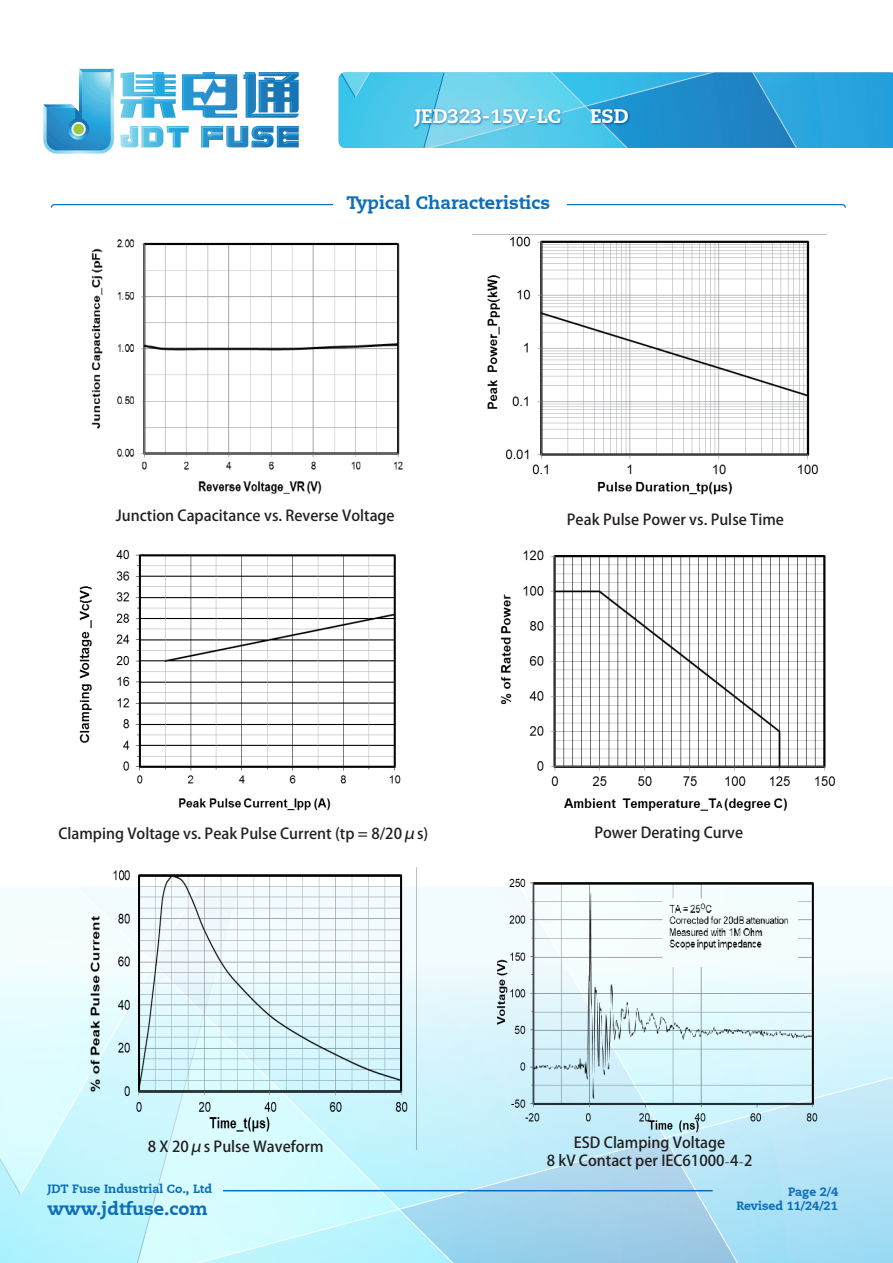
<style>
.page{position:relative;width:893px;height:1263px;background:#fff}
.page>*{position:absolute;margin:0;border:0;box-sizing:border-box;transform-origin:0 0}
.t1{font:800 19.5px "Caecilia LT";color:#fff}
.t2{font:800 18px "Caecilia LT";color:#0f6eb8}
.t3{font:15px/18px "Arial Bold G Bpc EUC H";color:#231f20;text-align:center}
.t4{font:800 12px "Caecilia LT";color:#0f6eb8}
.t5{font:800 12px "Caecilia LT";color:#0d6eb8}
.s1{font-family:"Adobe Song Std";font-weight:300}
</style>
<div class="page">
<svg style="left:0;top:887px;width:19px;height:259px"></svg>
<svg style="left:715px;top:887px;width:176px;height:376px;background:#c2eaf8"></svg>
<svg style="left:19px;top:887px;width:56px;height:309px"></svg>
<svg style="left:75px;top:887px;width:640px;height:376px;background:#bfeaf6"></svg>
<svg style="left:131px;top:1149px;width:108px;height:114px;background:#d2fafe"></svg>
<svg style="left:0;top:1146px;width:22px;height:50px"></svg>
<svg style="left:339px;top:72px;width:554px;height:76px;background:#3aaddd"></svg>
<img style="left:411px;top:104px;width:221px;height:28px">
<svg style="left:51px;top:204px;width:795px;height:4px"></svg>
<div style="left:334px;top:197px;width:233px;height:17px;background:#fff"></div>
<img style="left:91px;top:239px;width:312px;height:255px">
<img style="left:473px;top:234px;width:353px;height:261px">
<img style="left:79px;top:550px;width:322px;height:261px">
<img style="left:500px;top:550px;width:335px;height:261px">
<img style="left:83px;top:870px;width:333px;height:279px">
<img style="left:491px;top:878px;width:335px;height:255px">
<hr style="left:223px;top:1190px;width:490px;height:1px;background:#0f6eb8">
<svg style="left:120px;top:126px;width:179px;height:21px"></svg>
<svg style="left:120px;top:72px;width:179px;height:46px"></svg>
<svg style="left:43px;top:69px;width:71px;height:85px"></svg>
<svg style="left:71px;top:122px;width:15px;height:14px"></svg>
<div style="left:73px;top:124px;width:11px;height:10px;background:#9aca3b;border-radius:50%"></div>
<h1 class="t1" style="left:415px;top:104px;width:148px">JED323-15V-LC</h1>
<h1 class="t1" style="left:590px;top:104px;width:40px">ESD</h1>
<p class="t2" style="left:347px;top:191px;width:205px">Typical Characteristics</p>
<p class="t3" style="left:116px;top:506px;width:280px">Junction Capacitance vs. Reverse Voltage</p>
<p class="t3" style="left:567px;top:511px;width:219px">Peak Pulse Power vs. Pulse Time</p>
<p class="t3" style="left:58px;top:825px;width:371px">Clamping Voltage vs. Peak Pulse Current (tp = 8/20μs)</p>
<p class="t3" style="left:594px;top:824px;width:150px">Power Derating Curve</p>
<p class="t3" style="left:148px;top:1138px;width:177px">8 X 20μs Pulse Waveform</p>
<p class="t3" style="left:547px;top:1134px;width:207px">ESD Clamping Voltage<br>8 kV Contact per IEC61000<span class="s1">-</span>4<span class="s1">-</span>2</p>
<p class="t2" style="left:48px;top:1198px;width:162px">www.jdtfuse.com</p>
<p class="t4" style="left:47px;top:1182px;width:166px">JDT Fuse Industrial Co., Ltd</p>
<p class="t4" style="left:788px;top:1185px;width:52px">Page 2/4</p>
<p class="t5" style="left:736px;top:1198px;width:103px">Revised 11/24/21</p>
</div>
